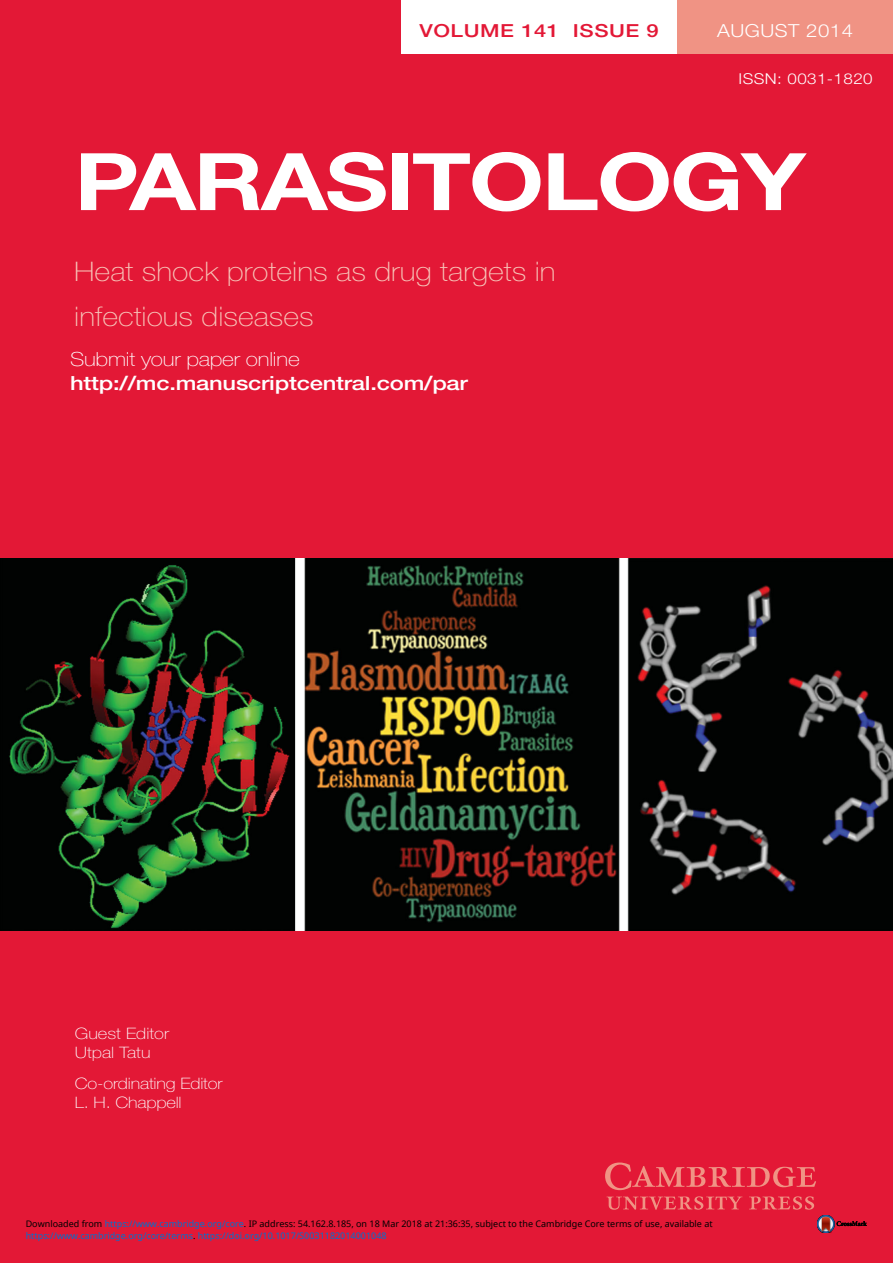
<style>
.page{position:relative;width:893px;height:1263px;background:#e31836}
.page>*{position:absolute;margin:0;border:0;box-sizing:border-box;transform-origin:0 0}
.t1{font:700 79.5px "Helvetica Neue";letter-spacing:-.025em;color:#fff;scale:1.22 1}
.t2{font:100 27px/45.2px "Helvetica Neue";color:#f7c5b8;scale:1.12 1}
.t3{font:500 19.5px "Helvetica Neue";letter-spacing:-.01em;color:#fff;scale:1.22 1}
.t4{font:100 19.5px "Helvetica Neue";letter-spacing:-.01em;color:#fff;scale:1.16 1}
.t5{font:500 18px "Helvetica Neue";letter-spacing:.025em;color:#e31836;scale:1.22 1}
.t6{font:300 18px "Helvetica Neue";letter-spacing:.025em;color:#fff;scale:1.13 1}
.t7{font:100 15.75px/18.9px "Helvetica Neue";letter-spacing:-.01em;color:#fff;scale:1.16 1}
.t8{font:300 15px "Helvetica Neue";letter-spacing:.025em;color:#fff;scale:1.13 1}
.t9{font:9px "Noto Sans";color:#000}
.t10{font:9px "Noto Sans";color:#0172cf}
.s1{color:#0172cf}
.s2{color:#000}
</style>
<div class="page">
<svg style="left:605px;top:1163px;width:211px;height:27px"></svg>
<svg style="left:606px;top:1196px;width:136px;height:14px"></svg>
<svg style="left:749px;top:1196px;width:65px;height:14px"></svg>
<div style="left:402px;top:0;width:277px;height:54px;background:#fff"></div>
<div style="left:677px;top:0;width:216px;height:54px;background:#f09384"></div>
<img style="left:0;top:558px;width:893px;height:373px">
<img style="left:818px;top:1216px;width:49px;height:17px">
<h3 class="t5" style="left:419px;top:24px;width:198px">VOLUME 141 ISSUE 9</h3>
<h3 class="t6" style="left:717px;top:24px;width:122px">AUGUST 2014</h3>
<h3 class="t8" style="left:738px;top:74px;width:120px">ISSN: 0031-1820</h3>
<h1 class="t1" style="left:74px;top:153px;width:601px">PARASITOLOGY</h1>
<h2 class="t2" style="left:74px;top:251px;width:431px">Heat shock proteins as drug targets in infectious diseases</h2>
<h3 class="t4" style="left:70px;top:352px;width:199px">Submit your paper online</h3>
<h3 class="t3" style="left:70px;top:376px;width:328px">http://mc.manuscriptcentral.com/par</h3>
<h3 class="t7" style="left:75px;top:1025px;width:83px">Guest Editor<br>Utpal Tatu</h3>
<h3 class="t7" style="left:75px;top:1076px;width:129px">Co-ordinating Editor<br>L. H. Chappell</h3>
<p class="t9" style="left:26px;top:1218px;width:688px">Downloaded from <span class="s1">https://www.cambridge.org/core</span>. IP address: 54.162.8.185, on 18 Mar 2018 at 21:36:35, subject to the Cambridge Core terms of use, available at</p>
<p class="t10" style="left:26px;top:1230px;width:362px">https://www.cambridge.org/core/terms<span class="s2">.</span> https://doi.org/10.1017/S0031182014001048</p>
</div>
